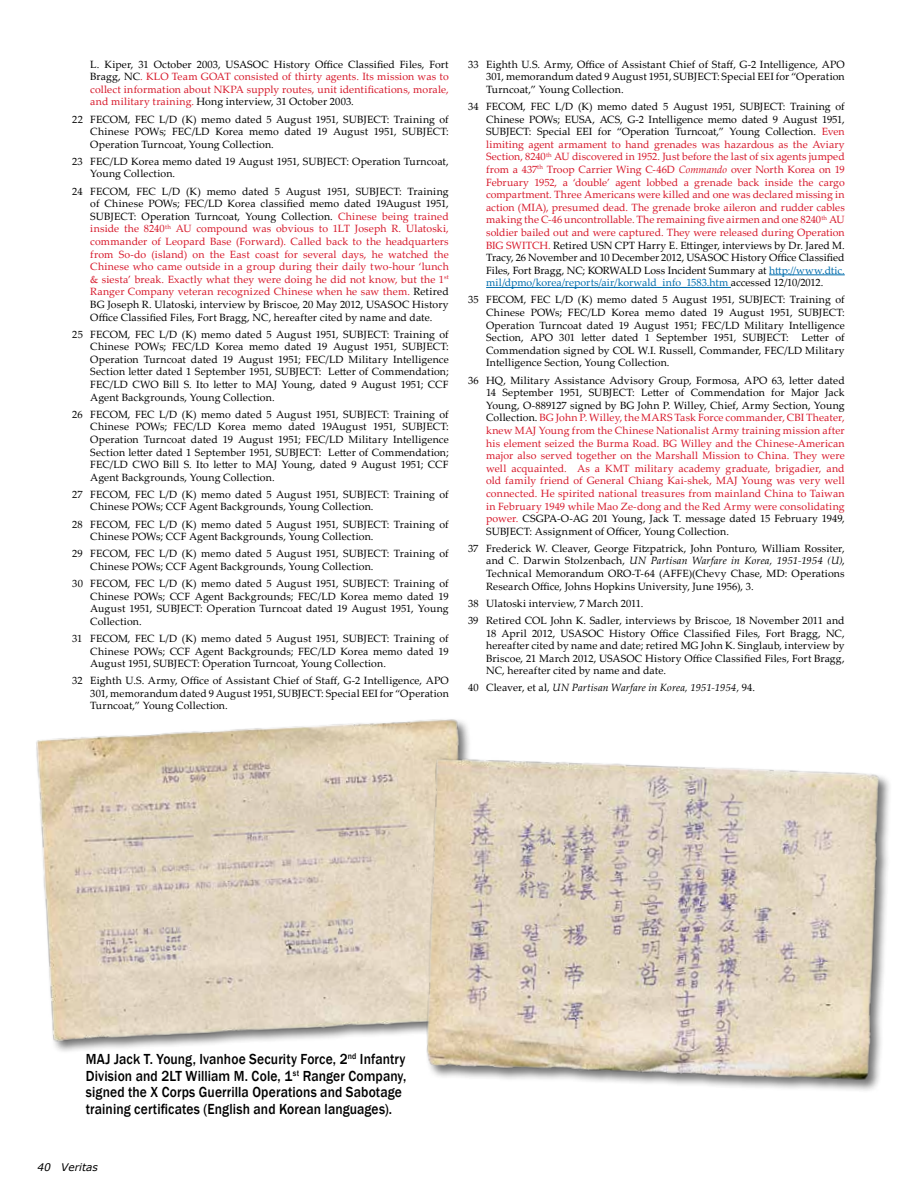
<style>
.page{position:relative;width:918px;height:1188px;background:#fff}
.page>*{position:absolute;margin:0;border:0;box-sizing:border-box;transform-origin:0 0}
.t1{font:500 15px/16.5px "Franklin Gothic";letter-spacing:.01em;color:#000;scale:.9 1}
.t2{font:10.5px/12.6px "Palatino Linotype";letter-spacing:.01em;color:#000;text-align:justify}
.t3{font:10.5px/12.6px "Palatino Linotype";letter-spacing:.01em;color:#d7182a;text-align:justify}
.t4{font:italic 10.5px "Palatino Linotype";letter-spacing:.01em;color:#000}
.t5{font:italic 10.5px "Verdana";color:#000}
.s1{color:#000}
.s2{font-style:italic}
.s3{color:#006dad}
.s4{font-style:normal}
</style>
<div class="page">
<div style="left:35px;top:717px;width:451px;height:337px;background:#000;opacity:.55"></div>
<img style="left:35px;top:717px;width:441px;height:327px">
<div style="left:425px;top:757px;width:467px;height:336px;background:#000;opacity:.55"></div>
<img style="left:422px;top:757px;width:462px;height:330px">
<hr style="left:769px;top:275px;width:76px;height:1px;background:#006dad">
<hr style="left:486px;top:287px;width:245px;height:1px;background:#006dad">
<p class="t3" style="left:90px;top:57px;width:360px"><span class="s1">L. Kiper, 31 October 2003, USASOC History Office Classified Files, Fort Bragg, NC</span>. KLO Team GOAT consisted of thirty agents. Its mission was to collect information about NKPA supply routes, unit identifications, morale, and military training. <span class="s1">Hong interview, 31 October 2003.</span></p>
<p class="t2" style="left:90px;top:112px;width:360px;text-indent:-18px">22 FECOM, FEC L/D (K) memo dated 5 August 1951, SUBJECT: Training of Chinese POWs; FEC/LD Korea memo dated 19 August 1951, SUBJECT:<br>Operation Turncoat, Young Collection.</p>
<p class="t2" style="left:90px;top:155px;width:360px;text-indent:-18px">23 FEC/LD Korea memo dated 19 August 1951, SUBJECT: Operation Turncoat,<br>Young Collection.</p>
<p class="t3" style="left:90px;top:184px;width:360px;text-indent:-18px"><span class="s1">24 FECOM, FEC L/D (K) memo dated 5 August 1951, SUBJECT: Training of Chinese POWs; FEC/LD Korea classified memo dated 19August 1951, SUBJECT: Operation Turncoat, Young Collection.</span> Chinese being trained inside the 8240<sup>th</sup> AU compound was obvious to 1LT Joseph R. Ulatoski, commander of Leopard Base (Forward). Called back to the headquarters from So-do (island) on the East coast for several days, he watched the Chinese who came outside in a group during their daily two-hour ‘lunch &amp; siesta’ break. Exactly what they were doing he did not know, but the 1<sup>st </sup>Ranger Company veteran recognized Chinese when he saw them. <span class="s1">Retired BG Joseph R. Ulatoski, interview by Briscoe, 20 May 2012, USASOC History Office Classified Files, Fort Bragg, NC, hereafter cited by name and date.</span></p>
<p class="t2" style="left:90px;top:327px;width:360px;text-indent:-18px">25 FECOM, FEC L/D (K) memo dated 5 August 1951, SUBJECT: Training of Chinese POWs; FEC/LD Korea memo dated 19 August 1951, SUBJECT:<br>Operation Turncoat dated 19 August 1951; FEC/LD Military Intelligence Section letter dated 1 September 1951, SUBJECT: Letter of Commendation; FEC/LD CWO Bill S. Ito letter to MAJ Young, dated 9 August 1951; CCF Agent Backgrounds, Young Collection.</p>
<p class="t2" style="left:90px;top:408px;width:360px;text-indent:-18px">26 FECOM, FEC L/D (K) memo dated 5 August 1951, SUBJECT: Training of Chinese POWs; FEC/LD Korea memo dated 19August 1951, SUBJECT:<br>Operation Turncoat dated 19 August 1951; FEC/LD Military Intelligence Section letter dated 1 September 1951, SUBJECT: Letter of Commendation; FEC/LD CWO Bill S. Ito letter to MAJ Young, dated 9 August 1951; CCF Agent Backgrounds, Young Collection.</p>
<p class="t2" style="left:90px;top:488px;width:360px;text-indent:-18px">27 FECOM, FEC L/D (K) memo dated 5 August 1951, SUBJECT: Training of<br>Chinese POWs; CCF Agent Backgrounds, Young Collection.</p>
<p class="t2" style="left:90px;top:517px;width:360px;text-indent:-18px">28 FECOM, FEC L/D (K) memo dated 5 August 1951, SUBJECT: Training of<br>Chinese POWs; CCF Agent Backgrounds, Young Collection.</p>
<p class="t2" style="left:90px;top:547px;width:360px;text-indent:-18px">29 FECOM, FEC L/D (K) memo dated 5 August 1951, SUBJECT: Training of<br>Chinese POWs; CCF Agent Backgrounds, Young Collection.</p>
<p class="t2" style="left:90px;top:577px;width:360px;text-indent:-18px">30 FECOM, FEC L/D (K) memo dated 5 August 1951, SUBJECT: Training of Chinese POWs; CCF Agent Backgrounds; FEC/LD Korea memo dated 19<br>August 1951, SUBJECT: Operation Turncoat dated 19 August 1951, Young Collection.</p>
<p class="t2" style="left:90px;top:632px;width:360px;text-indent:-18px">31 FECOM, FEC L/D (K) memo dated 5 August 1951, SUBJECT: Training of Chinese POWs; CCF Agent Backgrounds; FEC/LD Korea memo dated 19<br>August 1951, SUBJECT: Operation Turncoat, Young Collection.</p>
<p class="t2" style="left:90px;top:674px;width:360px;text-indent:-18px">32 Eighth U.S. Army, Office of Assistant Chief of Staff, G-2 Intelligence, APO 301, memorandum dated 9 August 1951, SUBJECT: Special EEI for “Operation Turncoat,” Young Collection.</p>
<p class="t2" style="left:486px;top:57px;width:360px;text-indent:-18px">33 Eighth U.S. Army, Office of Assistant Chief of Staff, G-2 Intelligence, APO 301, memorandum dated 9 August 1951, SUBJECT: Special EEI for “Operation Turncoat,” Young Collection.</p>
<p class="t3" style="left:486px;top:100px;width:360px;text-indent:-18px"><span class="s1">34 FECOM, FEC L/D (K) memo dated 5 August 1951, SUBJECT: Training of Chinese POWs; EUSA, ACS, G-2 Intelligence memo dated 9 August 1951, SUBJECT: Special EEI for “Operation Turncoat,” Young Collection.</span> Even limiting agent armament to hand grenades was hazardous as the Aviary Section, 8240<sup>th</sup> AU discovered in 1952. Just before the last of six agents jumped from a 437<sup>th</sup> Troop Carrier Wing C-46D <span class="s2">Commando</span> over North Korea on 19<br>February 1952, a ‘double’ agent lobbed a grenade back inside the cargo compartment. Three Americans were killed and one was declared missing in action (MIA), presumed dead. The grenade broke aileron and rudder cables making the C-46 uncontrollable. The remaining five airmen and one 8240<sup>th</sup> AU soldier bailed out and were captured. They were released during Operation BIG SWITCH. <span class="s1">Retired USN CPT Harry E. Ettinger, interviews by Dr. Jared M.<br>Tracy, 26 November and 10 December 2012, USASOC History Office Classified Files, Fort Bragg, NC; KORWALD Loss Incident Summary at</span> <span class="s3">http://www.dtic. mil/dpmo/korea/reports/air/korwald_info_1583.htm</span> <span class="s1">accessed 12/10/2012.</span></p>
<p class="t2" style="left:486px;top:293px;width:360px;text-indent:-18px">35 FECOM, FEC L/D (K) memo dated 5 August 1951, SUBJECT: Training of Chinese POWs; FEC/LD Korea memo dated 19 August 1951, SUBJECT:<br>Operation Turncoat dated 19 August 1951; FEC/LD Military Intelligence Section, APO 301 letter dated 1 September 1951, SUBJECT: Letter of Commendation signed by COL W.I. Russell, Commander, FEC/LD Military Intelligence Section, Young Collection.</p>
<p class="t3" style="left:486px;top:373px;width:360px;text-indent:-18px"><span class="s1">36 HQ, Military Assistance Advisory Group, Formosa, APO 63, letter dated 14 September 1951, SUBJECT: Letter of Commendation for Major Jack Young, O-889127 signed by BG John P. Willey, Chief, Army Section, Young Collection.</span> BG John P. Willey, the MARS Task Force commander, CBI Theater, knew MAJ Young from the Chinese Nationalist Army training mission after his element seized the Burma Road. BG Willey and the Chinese-American major also served together on the Marshall Mission to China. They were well acquainted. As a KMT military academy graduate, brigadier, and old family friend of General Chiang Kai-shek, MAJ Young was very well connected. He spirited national treasures from mainland China to Taiwan in February 1949 while Mao Ze-dong and the Red Army were consolidating power. <span class="s1">CSGPA-O-AG 201 Young, Jack T. message dated 15 February 1949, SUBJECT: Assignment of Officer, Young Collection.</span></p>
<p class="t2" style="left:486px;top:542px;width:360px;text-indent:-18px">37 Frederick W. Cleaver, George Fitzpatrick, John Ponturo, William Rossiter, and C. Darwin Stolzenbach, <span class="s2">UN Partisan Warfare in Korea, 1951-1954 (U)</span>, Technical Memorandum ORO-T-64 (AFFE)(Chevy Chase, MD: Operations Research Office, Johns Hopkins University, June 1956), 3.</p>
<p class="t2" style="left:468px;top:594px;width:378px;line-height:17.1px">38 Ulatoski interview, 7 March 2011.<br>39 Retired COL John K. Sadler, interviews by Briscoe, 18 November 2011 and</p>
<p class="t2" style="left:486px;top:626px;width:360px">18 April 2012, USASOC History Office Classified Files, Fort Bragg, NC, hereafter cited by name and date; retired MG John K. Singlaub, interview by Briscoe, 21 March 2012, USASOC History Office Classified Files, Fort Bragg, NC, hereafter cited by name and date.</p>
<p class="t4" style="left:468px;top:680px;width:288px"><span class="s4">40 Cleaver, et al,</span> UN Partisan Warfare in Korea, 1951-1954, <span class="s4">94.</span></p>
<h1 class="t1" style="left:86px;top:1051px;width:358px">MAJ Jack T. Young, Ivanhoe Security Force, 2<sup>nd</sup> Infantry Division and 2LT William M. Cole, 1<sup>st</sup> Ranger Company, signed the X Corps Guerrilla Operations and Sabotage training certificates (English and Korean languages).</h1>
<p class="t5" style="left:37px;top:1160px;width:62px">40 Veritas</p>
</div>
